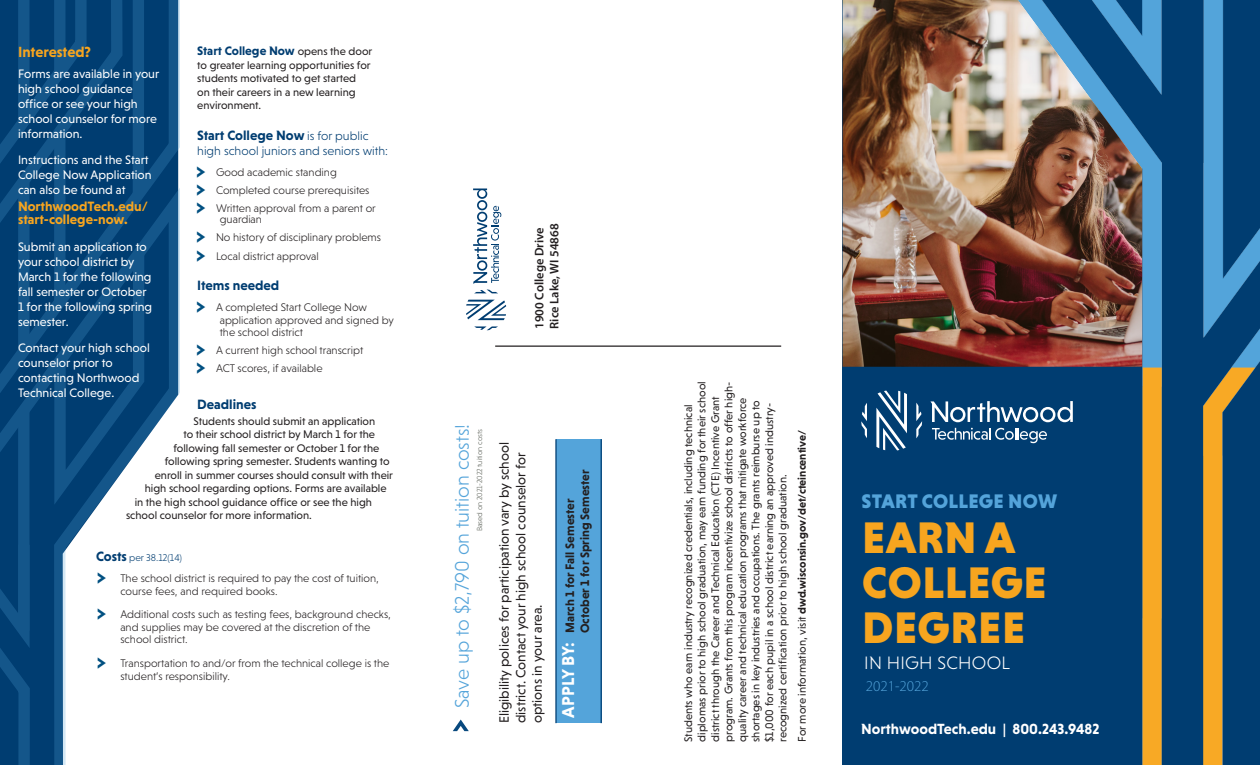
<style>
.page{position:relative;width:1260px;height:765px;background:#fff}
.page>*{position:absolute;margin:0;border:0;box-sizing:border-box;transform-origin:0 0}
.t1{font:900 45px/45px "Niveau Grotesk";letter-spacing:.015em;color:#f7a51f}
.t2{font:300 20px "Niveau Grotesk";color:#54a4da}
.t3{font:900 20px "Niveau Grotesk";letter-spacing:.015em;color:#54a4da}
.t4{font:300 18.25px "Niveau Grotesk";letter-spacing:.015em;color:#fff}
.arrow_headings{font:700 15px "Niveau Grotesk";color:#fff}
.Cluster_Title{font:700 15px "Niveau Grotesk";letter-spacing:-.005em;color:#f7a51f}
.arrow_headings-2{font:300 15px "Myriad Pro";color:#54a4da}
.t5{font:13.75px/16.5px "Niveau Grotesk";color:#231f20}
.t6{font:700 13.75px "Niveau Grotesk";color:#003d71}
.Cluster_Title-2{font:700 13.75px/13.8px "Niveau Grotesk";color:#f7a51f}
.Cluster_Title-3{font:12.5px/15px "Niveau Grotesk";color:#fff}
.t7{font:700 12.5px "Niveau Grotesk";color:#231f20}
.t8{font:600 12.5px "Myriad Pro";color:#231f20}
.t9{font:300 12.5px "Niveau Grotesk";color:#003d71}
.t10{font:700 12.5px "Niveau Grotesk";color:#003d71}
.t11{font:11.25px/13.5px "Niveau Grotesk";color:#231f20}
.t12{font:300 11.25px/12.5px "Niveau Grotesk";color:#231f20}
.t13{font:700 11.25px "Niveau Grotesk";color:#231f20}
.t14{font:300 10px "Niveau Grotesk";color:#003d71}
.t15{font:300 7.5px "Niveau Grotesk";color:#5b6057}
.s1{font-weight:400;font-size:11.25px;color:#231f20}
.s2{font-weight:300;font-size:12.5px}
.s3{font-weight:700;font-size:13.75px}
.s4{font-size:17.5px;color:#fff}
.s5{font-weight:400}
</style>
<div class="page">
<div style="left:556px;top:439px;width:46px;height:284px;background:#54a4da"></div>
<hr style="left:555px;top:439px;width:2px;height:284px;background:#003d71">
<hr style="left:601px;top:439px;width:1px;height:284px;background:#003d71">
<div style="left:842px;top:0;width:418px;height:765px;background:#003d71"></div>
<img style="left:843px;top:0;width:132px;height:367px">
<svg style="left:36px;top:575px;width:30px;height:190px;background:#1c5686"></svg>
<svg style="left:0;top:0;width:179px;height:575px;background:#285d8a"></svg>
<div style="left:54px;top:132px;width:11px;height:170px;background:#14568a"></div>
<div style="left:18px;top:183px;width:12px;height:168px;background:#14568a"></div>
<div style="left:54px;top:0;width:11px;height:73px;background:#14568a"></div>
<div style="left:18px;top:0;width:12px;height:122px;background:#14568a"></div>
<div style="left:169px;top:0;width:10px;height:144px;background:#14568a"></div>
<div style="left:133px;top:0;width:11px;height:194px;background:#14568a"></div>
<svg style="left:0;top:282px;width:36px;height:483px;background:#07467a"></svg>
<svg style="left:473px;top:189px;width:28px;height:95px"></svg>
<svg style="left:466px;top:300px;width:40px;height:20px"></svg>
<svg style="left:475px;top:290px;width:23px;height:3px"></svg>
<svg style="left:474px;top:326px;width:24px;height:4px"></svg>
<hr style="left:495px;top:346px;width:286px;height:1px;background:#231f20">
<svg style="left:453px;top:720px;width:16px;height:11px"></svg>
<img style="left:975px;top:0;width:285px;height:765px">
<svg style="left:932px;top:428px;width:115px;height:15px"></svg>
<svg style="left:930px;top:401px;width:143px;height:21px"></svg>
<svg style="left:876px;top:391px;width:31px;height:59px"></svg>
<svg style="left:916px;top:403px;width:6px;height:35px"></svg>
<svg style="left:861px;top:403px;width:6px;height:35px"></svg>
<svg style="left:98px;top:572px;width:8px;height:3px"></svg>
<p class="t10" style="left:197px;top:44px;width:177px">Start College Now <span class="s1">opens the door</span></p>
<p class="t11" style="left:197px;top:58px;width:175px">to greater learning opportunities for students motivated to get started on their careers in a new learning environment.</p>
<p class="t6" style="left:197px;top:128px;width:173px">Start College Now <span class="s2">is for public</span></p>
<p class="t9" style="left:197px;top:144px;width:192px">high school juniors and seniors with:</p>
<p class="t12" style="left:216px;top:166px;width:122px">Good academic standing</p>
<p class="t12" style="left:216px;top:184px;width:155px">Completed course prerequisites</p>
<p class="t12" style="left:220px;top:203px;width:158px;line-height:11.2px;text-indent:-4px">Written approval from a parent or guardian</p>
<p class="t12" style="left:216px;top:231px;width:167px">No history of disciplinary problems</p>
<p class="t12" style="left:216px;top:249px;width:104px">Local district approval</p>
<p class="t6" style="left:197px;top:278px;width:84px">Items needed</p>
<p class="t12" style="left:220px;top:301px;width:176px;text-indent:-4px">A completed Start College Now application approved and signed by the school district</p>
<p class="t12" style="left:216px;top:344px;width:149px">A current high school transcript</p>
<p class="t12" style="left:216px;top:362px;width:108px">ACT scores, if available</p>
<p class="t6" style="left:197px;top:396px;width:61px">Deadlines</p>
<p class="t11" style="left:194px;top:414px;width:183px">Students should submit an application</p>
<p class="t11" style="left:184px;top:428px;width:193px">to their school district by March 1 for the</p>
<p class="t11" style="left:174px;top:441px;width:207px">following fall semester or October 1 for the</p>
<p class="t11" style="left:165px;top:455px;width:226px">following spring semester. Students wanting to</p>
<p class="t11" style="left:155px;top:468px;width:240px">enroll in summer courses should consult with their</p>
<p class="t11" style="left:145px;top:482px;width:243px">high school regarding options. Forms are available</p>
<p class="t11" style="left:135px;top:495px;width:239px">in the high school guidance office or see the high</p>
<p class="t11" style="left:126px;top:509px;width:187px">school counselor for more information.</p>
<p class="t14" style="left:96px;top:552px;width:88px"><span class="s3">Costs</span> per 38.12(14)</p>
<p class="t12" style="left:120px;top:572px;width:260px">The school district is required to pay the cost of tuition, course fees, and required books.</p>
<p class="t12" style="left:120px;top:608px;width:272px">Additional costs such as testing fees, background checks, and supplies may be covered at the discretion of the school district.</p>
<p class="t12" style="left:120px;top:657px;width:270px">Transportation to and/or from the technical college is the student’s responsibility.</p>
<p class="Cluster_Title" style="left:18px;top:43px;width:75px">Interested?</p>
<p class="Cluster_Title-3" style="left:18px;top:66px;width:143px">Forms are available in your high school guidance office or see your high school counselor for more information.</p>
<p class="Cluster_Title-3" style="left:18px;top:152px;width:135px">Instructions and the Start<br>College Now Application can also be found at</p>
<p class="Cluster_Title-2" style="left:18px;top:199px;width:131px">NorthwoodTech.edu/ start-college-now.</p>
<p class="Cluster_Title-3" style="left:18px;top:239px;width:136px">Submit an application to your school district by<br>March 1 for the following fall semester or October<br>1 for the following spring semester.</p>
<p class="Cluster_Title-3" style="left:18px;top:340px;width:133px">Contact your high school counselor prior to contacting Northwood<br>Technical College.</p>
<p class="t8" style="left:531px;top:329px;width:103px;rotate:-90deg">1900 College Drive</p>
<p class="t8" style="left:546px;top:329px;width:107px;rotate:-90deg">Rice Lake, WI 54868</p>
<p class="t2" style="left:451px;top:708px;width:286px;rotate:-90deg">Save up to $2,790 on tuition costs!</p>
<p class="t15" style="left:475px;top:531px;width:104px;rotate:-90deg">Based on 2021-2022 tuition costs</p>
<p class="t5" style="left:496px;top:723px;width:282px;rotate:-90deg">Eligibility polices for participation vary by school district. Contact your high school counselor for options in your area.</p>
<p class="t7" style="left:578px;top:633px;width:165px;rotate:-90deg">October 1 for Spring Semester</p>
<p class="t7" style="left:563px;top:718px;width:220px;rotate:-90deg"><span class="s4">APPLY BY:</span> March 1 for Fall Semester</p>
<p class="t11" style="left:681px;top:742px;width:362px;rotate:-90deg">Students who earn industry recognized credentials, including technical diplomas prior to high school graduation, may earn funding for their school district through the Career and Technical Education (CTE) Incentive Grant program. Grants from this program incentivize school districts to offer high&shy;quality career and technical education programs that mitigate workforce shortages in key industries and occupations. The grants reimburse up to $1,000 for each pupil in a school district earning an approved industry&shy;recognized certification prior to high school graduation.</p>
<p class="t13" style="left:795px;top:742px;width:313px;rotate:-90deg"><span class="s5">For more information, visit</span> dwd.wisconsin.gov/det/cteincentive/</p>
<p class="t3" style="left:861px;top:489px;width:197px">START COLLEGE NOW</p>
<p class="t1" style="left:862px;top:515px;width:155px">EARN A</p>
<p class="t1" style="left:862px;top:560px;width:186px">COLLEGE<br>DEGREE</p>
<p class="t4" style="left:864px;top:653px;width:147px">IN HIGH SCHOOL</p>
<p class="arrow_headings-2" style="left:866px;top:677px;width:65px">2021-2022</p>
<p class="arrow_headings" style="left:861px;top:721px;width:240px">NorthwoodTech.edu | 800.243.9482</p>
</div>
